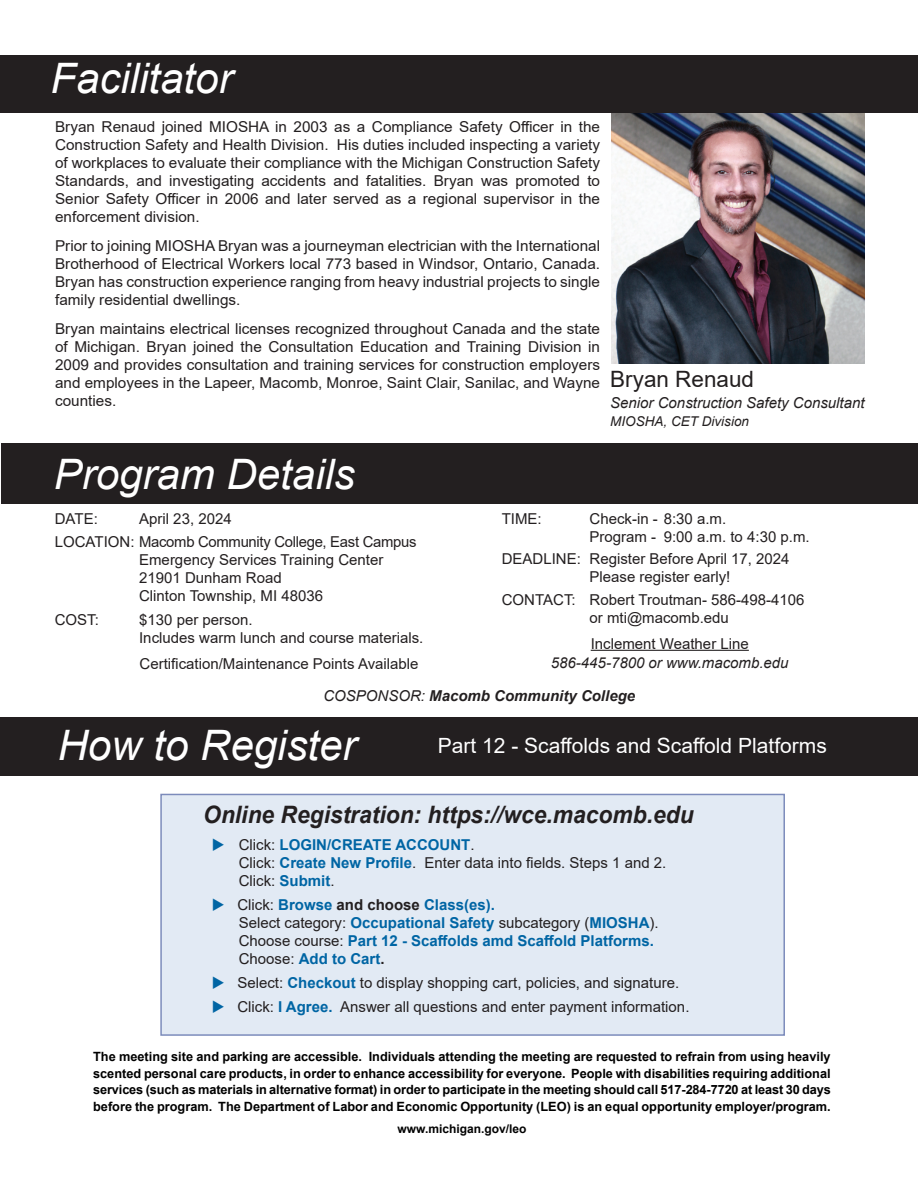
<style>
.page{position:relative;width:918px;height:1188px;background:#fff}
.page>*{position:absolute;margin:0;border:0;box-sizing:border-box;transform-origin:0 0}
.t1{font:italic 42px "Arial";color:#fff}
.t2{font:italic 700 24px "Arial";color:#231f20;scale:.95 1}
.t3{font:22.5px "Arial";color:#231f20}
.t4{font:21px "Arial";color:#fff}
.t5{font:15px/18px "Arial";color:#231f20}
.t6{font:700 15px/18px "Arial";color:#0065a4}
.t7{font:italic 15px "Arial";color:#231f20}
.t8{font:15px/22.5px "Arial";letter-spacing:-.02em;color:#231f20}
.t9{font:italic 700 15px "Arial";color:#231f20}
.t10{font:italic 13.5px "Arial";color:#231f20}
.t11{font:700 12.75px/16.5px "Arial";color:#000;text-align:justify}
.t12{font:700 12px "Arial";color:#000}
.s1{font-weight:400}
.s2{color:#0065a4}
.s3{font-weight:700;color:#0065a4}
.s4{font-weight:400;color:#231f20}
.s5{color:#231f20}
</style>
<div class="page">
<img style="left:611px;top:112px;width:253px;height:252px">
<div style="left:2px;top:444px;width:916px;height:60px;background:#231f20"></div>
<div style="left:0;top:718px;width:918px;height:58px;background:#231f20"></div>
<div style="left:1px;top:55px;width:917px;height:57px;background:#231f20"></div>
<div style="left:160px;top:794px;width:625px;height:242px;background:#e2eaf4"></div>
<hr style="left:591px;top:650px;width:158px;height:1px;background:#231f20">
<h1 class="t1" style="left:51px;top:51px;width:184px">Facilitator</h1>
<p class="t5" style="left:55px;top:118px;width:547px;text-align:justify">Bryan Renaud joined MIOSHA in 2003 as a Compliance Safety Officer in the Construction Safety and Health Division. His duties included inspecting a variety of workplaces to evaluate their compliance with the Michigan Construction Safety Standards, and investigating accidents and fatalities. Bryan was promoted to Senior Safety Officer in 2006 and later served as a regional supervisor in the enforcement division.</p>
<p class="t5" style="left:55px;top:236px;width:547px;text-align:justify">Prior to joining MIOSHA Bryan was a journeyman electrician with the International Brotherhood of Electrical Workers local 773 based in Windsor, Ontario, Canada.<br>Bryan has construction experience ranging from heavy industrial projects to single family residential dwellings.</p>
<p class="t5" style="left:55px;top:319px;width:547px;text-align:justify">Bryan maintains electrical licenses recognized throughout Canada and the state of Michigan. Bryan joined the Consultation Education and Training Division in 2009 and provides consultation and training services for construction employers and employees in the Lapeer, Macomb, Monroe, Saint Clair, Sanilac, and Wayne counties.</p>
<h3 class="t3" style="left:610px;top:364px;width:145px">Bryan Renaud</h3>
<p class="t7" style="left:610px;top:393px;width:256px">Senior Construction Safety Consultant</p>
<p class="t10" style="left:610px;top:413px;width:140px">MIOSHA, CET Division</p>
<h1 class="t1" style="left:54px;top:447px;width:303px">Program Details</h1>
<p class="t8" style="left:55px;top:507px;width:363px;text-indent:84px">April 23, 2024<br>LOCATION: Macomb Community College, East Campus</p>
<p class="t5" style="left:139px;top:550px;width:246px">Emergency Services Training Center<br>21901 Dunham Road<br>Clinton Township, MI 48036</p>
<p class="t5" style="left:55px;top:610px;width:46px">COST:</p>
<p class="t5" style="left:139px;top:610px;width:286px">$130 per person.<br>Includes warm lunch and course materials.</p>
<p class="t5" style="left:55px;top:510px;width:45px">DATE:</p>
<p class="t5" style="left:502px;top:509px;width:42px">TIME:</p>
<p class="t5" style="left:590px;top:509px;width:222px">Check-in - 8:30 a.m.<br>Program - 9:00 a.m. to 4:30 p.m.</p>
<p class="t5" style="left:590px;top:550px;width:202px;text-indent:-88px">DEADLINE: Register Before April 17, 2024<br>Please register early!</p>
<p class="t5" style="left:590px;top:590px;width:217px;text-indent:-88px">CONTACT: Robert Troutman- 586-498-4106 or mti@macomb.edu</p>
<p class="t5" style="left:591px;top:634px;width:160px">Inclement Weather Line</p>
<p class="t5" style="left:140px;top:655px;width:281px">Certification/Maintenance Points Available</p>
<p class="t7" style="left:551px;top:653px;width:239px">586-445-7800 or www.macomb.edu</p>
<p class="t9" style="left:323px;top:686px;width:313px"><span class="s1">COSPONSOR:</span> Macomb Community College</p>
<h1 class="t1" style="left:58px;top:718px;width:300px">How to Register</h1>
<h3 class="t4" style="left:438px;top:731px;width:390px">Part 12 - Scaffolds and Scaffold Platforms</h3>
<h2 class="t2" style="left:203px;top:798px;width:518px">Online Registration: https://wce.macomb.edu</h2>
<p class="t5" style="left:239px;top:836px;width:429px;text-indent:-27px"><span class="s2">◆</span> Click: <span class="s3">LOGIN/CREATE ACCOUNT</span>.<br>Click: <span class="s3">Create New Profile</span>. Enter data into fields. Steps 1 and 2.<br>Click: <span class="s3">Submit</span>.</p>
<p class="t6" style="left:239px;top:896px;width:422px;text-indent:-27px">◆ <span class="s4">Click:</span> Browse <span class="s5">and choose</span> Class(es).<br><span class="s4">Select category:</span> Occupational Safety <span class="s4">subcategory (</span>MIOSHA<span class="s4">).<br>Choose course:</span> Part 12 - Scaffolds amd Scaffold Platforms.<br><span class="s4">Choose:</span> Add to Cart<span class="s5">.</span></p>
<p class="t5" style="left:212px;top:974px;width:469px"><span class="s2">◆</span> Select: <span class="s3">Checkout</span> to display shopping cart, policies, and signature.</p>
<p class="t5" style="left:212px;top:998px;width:479px"><span class="s2">◆</span> Click: <span class="s3">I Agree.</span> Answer all questions and enter payment information.</p>
<p class="t11" style="left:93px;top:1049px;width:739px">The meeting site and parking are accessible. Individuals attending the meeting are requested to refrain from using heavily scented personal care products, in order to enhance accessibility for everyone. People with disabilities requiring additional services (such as materials in alternative format) in order to participate in the meeting should call 517-284-7720 at least 30 days before the program. The Department of Labor and Economic Opportunity (LEO) is an equal opportunity employer/program.</p>
<p class="t12" style="left:397px;top:1121px;width:130px">www.michigan.gov/leo</p>
</div>
